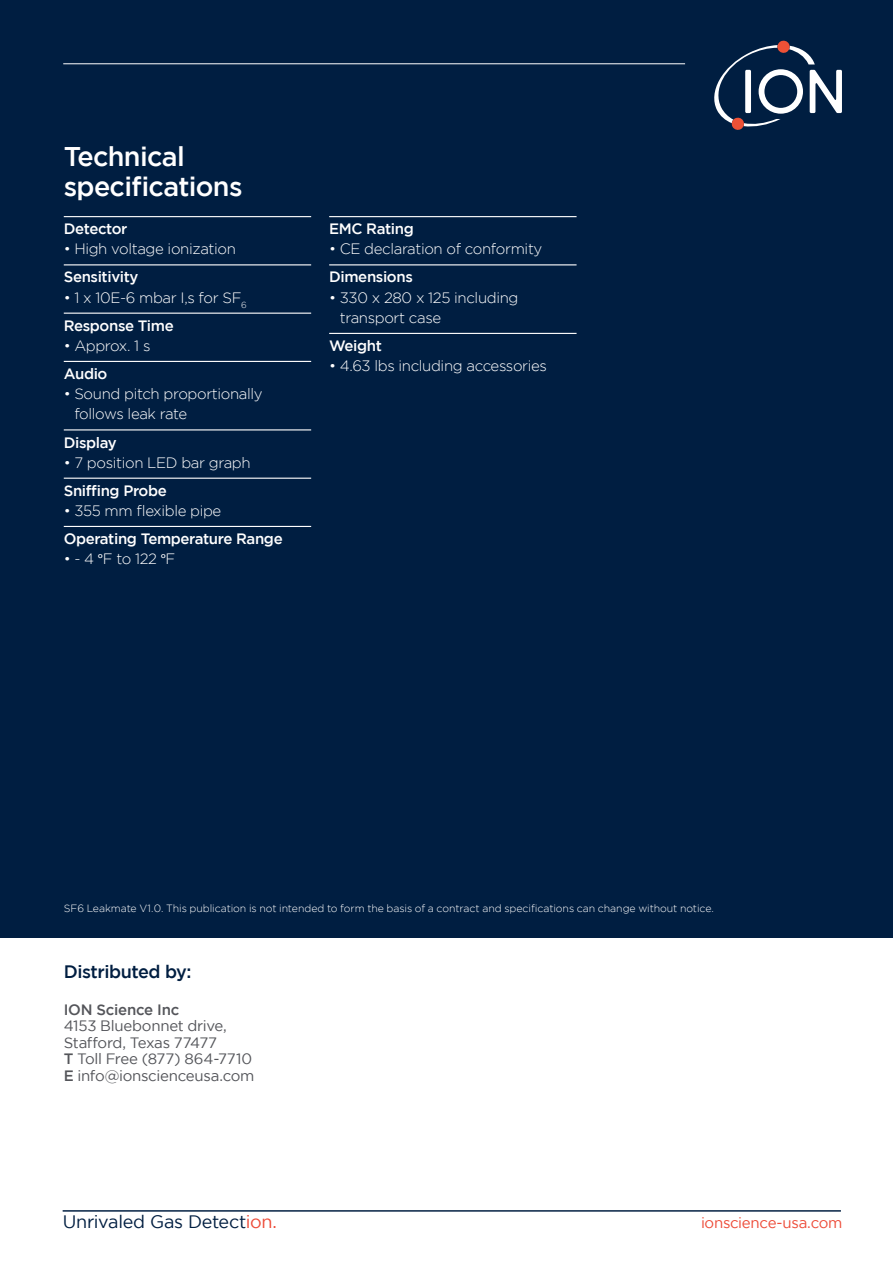
<style>
.page{position:relative;width:893px;height:1263px;background:#fff}
.page>*{position:absolute;margin:0;border:0;box-sizing:border-box;transform-origin:0 0}
.Subhead_1{font:500 27px/30px "Gotham";letter-spacing:-.025em;color:#fff}
.t1{font:18px "Gotham";letter-spacing:-.015em;color:#001e41}
.t2{font:500 18px "Gotham";letter-spacing:-.025em;color:#001e41}
.t3{font:300 15px/20.2px "Gotham";letter-spacing:-.025em;color:#fff}
.Techspec__Subhead_1{font:500 15px "Gotham";letter-spacing:-.025em;color:#fff}
.t4{font:15px "Gotham";letter-spacing:-.02em;color:#54555a}
.t5{font:15px "Gotham";letter-spacing:-.02em;color:#ed4b38}
.t6{font:500 15px "Gotham";letter-spacing:-.015em;color:#54555a}
.TechSpec__smallprint{font:300 10.5px "Gotham";letter-spacing:-.005em;color:#fff}
.s1{font-family:"Minion Pro";font-weight:400}
.s2{font-weight:500}
.s3{color:#ed4b38}
</style>
<div class="page">
<div style="left:0;top:0;width:893px;height:938px;background:#001e41"></div>
<hr style="left:63px;top:64px;width:622px;height:1px;background:#fff">
<svg style="left:714px;top:40px;width:128px;height:90px"></svg>
<hr style="left:329px;top:216px;width:248px;height:1px;background:#fff">
<hr style="left:329px;top:264px;width:248px;height:1px;background:#fff">
<hr style="left:329px;top:333px;width:248px;height:1px;background:#fff">
<hr style="left:64px;top:216px;width:247px;height:1px;background:#fff">
<hr style="left:64px;top:264px;width:247px;height:1px;background:#fff">
<hr style="left:64px;top:313px;width:247px;height:1px;background:#fff">
<hr style="left:64px;top:361px;width:247px;height:1px;background:#fff">
<hr style="left:64px;top:429px;width:247px;height:1px;background:#fff">
<hr style="left:64px;top:478px;width:247px;height:1px;background:#fff">
<hr style="left:64px;top:526px;width:247px;height:1px;background:#fff">
<hr style="left:63px;top:1210px;width:778px;height:1px;background:#001e41">
<p class="Subhead_1" style="left:64px;top:141px;width:180px">Technical specifications</p>
<p class="Techspec__Subhead_1" style="left:64px;top:220px;width:65px">Detector</p>
<p class="t3" style="left:64px;top:239px;width:174px">• High voltage ionization</p>
<p class="Techspec__Subhead_1" style="left:64px;top:269px;width:76px">Sensitivity</p>
<p class="t3" style="left:64px;top:287px;width:185px">• 1 x 10E-6 mbar I,s for SF<sub>6</sub></p>
<p class="Techspec__Subhead_1" style="left:64px;top:317px;width:112px">Response Time</p>
<p class="t3" style="left:64px;top:335px;width:88px">• Approx. 1 s</p>
<p class="Techspec__Subhead_1" style="left:64px;top:365px;width:45px">Audio</p>
<p class="t3" style="left:74px;top:384px;width:190px;text-indent:-11px">• Sound pitch proportionally follows leak rate</p>
<p class="Techspec__Subhead_1" style="left:64px;top:434px;width:55px">Display</p>
<p class="t3" style="left:64px;top:452px;width:188px">• 7 position LED bar graph</p>
<p class="Techspec__Subhead_1" style="left:64px;top:482px;width:105px">Sniffing Probe</p>
<p class="t3" style="left:64px;top:500px;width:159px">• 355 mm flexible pipe</p>
<p class="Techspec__Subhead_1" style="left:64px;top:530px;width:220px">Operating Temperature Range</p>
<p class="t3" style="left:64px;top:549px;width:113px">• - 4 <span class="s1">°</span>F to 122 <span class="s1">°</span>F</p>
<p class="Techspec__Subhead_1" style="left:329px;top:220px;width:86px">EMC Rating</p>
<p class="t3" style="left:329px;top:239px;width:215px">• CE declaration of conformity</p>
<p class="Techspec__Subhead_1" style="left:329px;top:269px;width:85px">Dimensions</p>
<p class="t3" style="left:340px;top:287px;width:180px;text-indent:-11px">• 330 x 280 x 125 including transport case</p>
<p class="Techspec__Subhead_1" style="left:329px;top:337px;width:54px">Weight</p>
<p class="t3" style="left:329px;top:356px;width:219px">• 4.63 lbs including accessories</p>
<p class="TechSpec__smallprint" style="left:64px;top:903px;width:652px">SF6 Leakmate V1.0. This publication is not intended to form the basis of a contract and specifications can change without notice.</p>
<p class="t2" style="left:64px;top:961px;width:129px">Distributed by:</p>
<p class="t6" style="left:64px;top:1001px;width:117px">ION Science Inc</p>
<p class="t4" style="left:64px;top:1017px;width:165px">4153 Bluebonnet drive,</p>
<p class="t4" style="left:64px;top:1034px;width:155px">Stafford, Texas 77477</p>
<p class="t4" style="left:64px;top:1050px;width:190px"><span class="s2">T</span> Toll Free (877) 864-7710</p>
<p class="t4" style="left:64px;top:1067px;width:192px"><span class="s2">E</span> info@ionscienceusa.com</p>
<p class="t1" style="left:63px;top:1212px;width:216px">Unrivaled Gas Detect<span class="s3">ion.</span></p>
<p class="t5" style="left:701px;top:1214px;width:143px">ionscience-usa.com</p>
<p class="t1" style="left:64px;top:1218px;width:220px">Unrivalled Gas Detect<span class="s3">ion.</span></p>
<p class="t5" style="left:731px;top:1219px;width:112px">ionscience.com</p>
</div>
